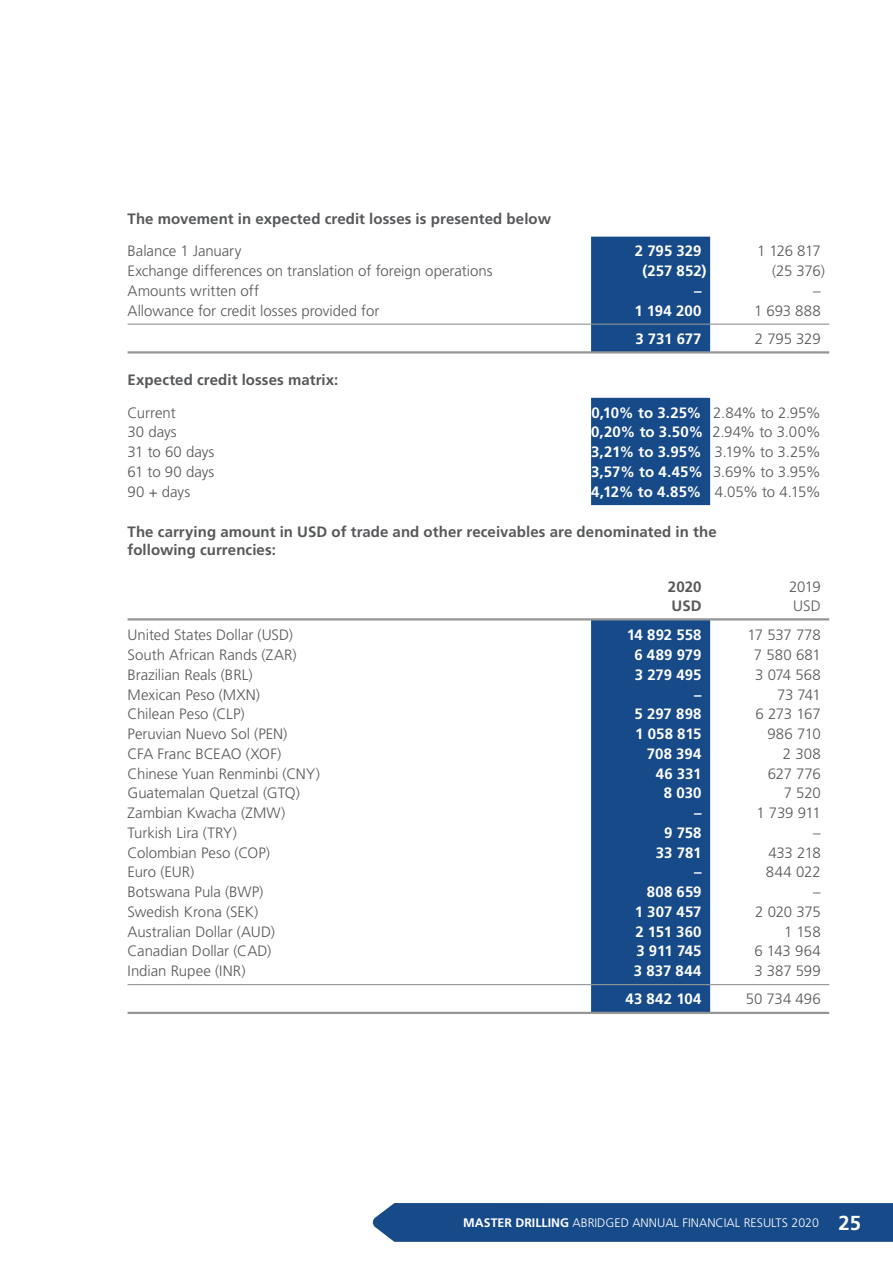
<style>
.page{position:relative;width:893px;height:1263px;background:#fff}
.page>*{position:absolute;margin:0;border:0;box-sizing:border-box;transform-origin:0 0}
.t1{font:300 15px/18.8px "Frutiger LT Std";letter-spacing:-.005em;color:#57585a}
.t2{font:700 15px "Frutiger LT Std";color:#fff}
.t3{font:700 15px/18.8px "Frutiger LT Std";letter-spacing:.005em;color:#57585a}
.t4{font:300 12.3px "Frutiger LT Std";color:#fff}
.s1{font-weight:300;color:#57585a}
.s2{font-weight:700}
.s3{font-weight:700;font-size:20.25px}
</style>
<div class="page">
<div style="left:591px;top:237px;width:119px;height:114px;background:#174a89"></div>
<hr style="left:128px;top:324px;width:463px;height:1px;background:#939598">
<hr style="left:128px;top:351px;width:463px;height:3px;background:#939598">
<hr style="left:591px;top:324px;width:119px;height:1px;background:#939598">
<hr style="left:591px;top:351px;width:119px;height:3px;background:#939598">
<hr style="left:710px;top:324px;width:119px;height:1px;background:#939598">
<hr style="left:710px;top:351px;width:119px;height:3px;background:#939598">
<div style="left:591px;top:398px;width:119px;height:107px;background:#174a89"></div>
<div style="left:591px;top:620px;width:119px;height:392px;background:#174a89"></div>
<hr style="left:128px;top:618px;width:463px;height:2px;background:#939598">
<hr style="left:591px;top:618px;width:119px;height:2px;background:#939598">
<hr style="left:710px;top:618px;width:119px;height:2px;background:#939598">
<hr style="left:128px;top:984px;width:463px;height:1px;background:#939598">
<hr style="left:128px;top:1012px;width:463px;height:2px;background:#939598">
<hr style="left:591px;top:984px;width:119px;height:1px;background:#939598">
<hr style="left:591px;top:1012px;width:119px;height:2px;background:#939598">
<hr style="left:710px;top:984px;width:119px;height:1px;background:#939598">
<hr style="left:710px;top:1012px;width:119px;height:2px;background:#939598">
<div style="left:372px;top:1203px;width:521px;height:39px;background:#174a89"></div>
<p class="t3" style="left:128px;top:209px;width:425px">The movement in expected credit losses is presented below</p>
<p class="t1" style="left:128px;top:242px;width:115px">Balance 1 January</p>
<p class="t2" style="left:635px;top:242px;width:68px">2 795 329</p>
<p class="t1" style="left:757px;top:242px;width:65px">1 126 817</p>
<p class="t1" style="left:128px;top:262px;width:367px">Exchange differences on translation of foreign operations</p>
<p class="t2" style="left:642px;top:262px;width:66px">(257 852)</p>
<p class="t1" style="left:772px;top:262px;width:54px">(25 376)</p>
<p class="t1" style="left:128px;top:282px;width:133px">Amounts written off</p>
<p class="t2" style="left:694px;top:282px;width:9px">–</p>
<p class="t1" style="left:813px;top:282px;width:9px">–</p>
<p class="t1" style="left:128px;top:301px;width:253px">Allowance for credit losses provided for</p>
<p class="t2" style="left:634px;top:302px;width:69px">1 194 200</p>
<p class="t1" style="left:754px;top:301px;width:68px">1 693 888</p>
<p class="t2" style="left:635px;top:330px;width:68px">3 731 677</p>
<p class="t1" style="left:755px;top:330px;width:67px">2 795 329</p>
<p class="t3" style="left:128px;top:371px;width:212px">Expected credit losses matrix:</p>
<p class="t1" style="left:128px;top:403px;width:50px">Current</p>
<p class="t2" style="left:591px;top:403px;width:231px">0,10% to 3.25% <span class="s1">2.84% to 2.95%</span></p>
<p class="t1" style="left:128px;top:423px;width:51px">30 days</p>
<p class="t2" style="left:591px;top:423px;width:231px">0,20% to 3.50% <span class="s1">2.94% to 3.00%</span></p>
<p class="t1" style="left:128px;top:443px;width:88px">31 to 60 days</p>
<p class="t2" style="left:591px;top:443px;width:231px">3,21% to 3.95% <span class="s1">3.19% to 3.25%</span></p>
<p class="t1" style="left:128px;top:462px;width:88px">61 to 90 days</p>
<p class="t2" style="left:591px;top:463px;width:231px">3,57% to 4.45% <span class="s1">3.69% to 3.95%</span></p>
<p class="t1" style="left:128px;top:482px;width:64px">90 + days</p>
<p class="t2" style="left:591px;top:483px;width:231px">4,12% to 4.85% <span class="s1">4.05% to 4.15%</span></p>
<p class="t3" style="left:128px;top:522px;width:591px">The carrying amount in USD of trade and other receivables are denominated in the following currencies:</p>
<p class="t3" style="left:668px;top:578px;width:35px">2020<br>USD</p>
<p class="t1" style="left:789px;top:578px;width:33px">2019<br>USD</p>
<p class="t1" style="left:128px;top:626px;width:167px">United States Dollar (USD)</p>
<p class="t2" style="left:627px;top:626px;width:76px">14 892 558</p>
<p class="t1" style="left:748px;top:626px;width:75px">17 537 778</p>
<p class="t1" style="left:128px;top:646px;width:171px">South African Rands (ZAR)</p>
<p class="t2" style="left:634px;top:646px;width:69px">6 489 979</p>
<p class="t1" style="left:754px;top:646px;width:68px">7 580 681</p>
<p class="t1" style="left:128px;top:665px;width:127px">Brazilian Reals (BRL)</p>
<p class="t2" style="left:635px;top:666px;width:68px">3 279 495</p>
<p class="t1" style="left:755px;top:665px;width:67px">3 074 568</p>
<p class="t1" style="left:128px;top:685px;width:134px">Mexican Peso (MXN)</p>
<p class="t2" style="left:694px;top:685px;width:9px">–</p>
<p class="t1" style="left:777px;top:685px;width:45px">73 741</p>
<p class="t1" style="left:128px;top:705px;width:118px">Chilean Peso (CLP)</p>
<p class="t2" style="left:634px;top:705px;width:69px">5 297 898</p>
<p class="t1" style="left:755px;top:705px;width:67px">6 273 167</p>
<p class="t1" style="left:128px;top:725px;width:161px">Peruvian Nuevo Sol (PEN)</p>
<p class="t2" style="left:635px;top:725px;width:68px">1 058 815</p>
<p class="t1" style="left:767px;top:725px;width:55px">986 710</p>
<p class="t1" style="left:128px;top:744px;width:155px">CFA Franc BCEAO (XOF)</p>
<p class="t2" style="left:647px;top:745px;width:56px">708 394</p>
<p class="t1" style="left:783px;top:744px;width:39px">2 308</p>
<p class="t1" style="left:128px;top:764px;width:194px">Chinese Yuan Renminbi (CNY)</p>
<p class="t2" style="left:656px;top:764px;width:47px">46 331</p>
<p class="t1" style="left:768px;top:764px;width:54px">627 776</p>
<p class="t1" style="left:128px;top:784px;width:174px">Guatemalan Quetzal (GTQ)</p>
<p class="t2" style="left:664px;top:784px;width:39px">8 030</p>
<p class="t1" style="left:784px;top:784px;width:38px">7 520</p>
<p class="t1" style="left:128px;top:804px;width:159px">Zambian Kwacha (ZMW)</p>
<p class="t2" style="left:694px;top:804px;width:9px">–</p>
<p class="t1" style="left:756px;top:804px;width:66px">1 739 911</p>
<p class="t1" style="left:128px;top:823px;width:111px">Turkish Lira (TRY)</p>
<p class="t2" style="left:664px;top:824px;width:39px">9 758</p>
<p class="t1" style="left:813px;top:823px;width:9px">–</p>
<p class="t1" style="left:128px;top:843px;width:144px">Colombian Peso (COP)</p>
<p class="t2" style="left:656px;top:843px;width:47px">33 781</p>
<p class="t1" style="left:768px;top:843px;width:54px">433 218</p>
<p class="t1" style="left:128px;top:863px;width:68px">Euro (EUR)</p>
<p class="t2" style="left:694px;top:863px;width:9px">–</p>
<p class="t1" style="left:766px;top:863px;width:56px">844 022</p>
<p class="t1" style="left:128px;top:883px;width:137px">Botswana Pula (BWP)</p>
<p class="t2" style="left:647px;top:883px;width:56px">808 659</p>
<p class="t1" style="left:813px;top:883px;width:9px">–</p>
<p class="t1" style="left:128px;top:902px;width:132px">Swedish Krona (SEK)</p>
<p class="t2" style="left:635px;top:903px;width:68px">1 307 457</p>
<p class="t1" style="left:755px;top:902px;width:67px">2 020 375</p>
<p class="t1" style="left:128px;top:922px;width:149px">Australian Dollar (AUD)</p>
<p class="t2" style="left:635px;top:922px;width:68px">2 151 360</p>
<p class="t1" style="left:784px;top:922px;width:38px">1 158</p>
<p class="t1" style="left:128px;top:942px;width:145px">Canadian Dollar (CAD)</p>
<p class="t2" style="left:636px;top:942px;width:67px">3 911 745</p>
<p class="t1" style="left:754px;top:942px;width:68px">6 143 964</p>
<p class="t1" style="left:128px;top:962px;width:119px">Indian Rupee (INR)</p>
<p class="t2" style="left:634px;top:962px;width:69px">3 837 844</p>
<p class="t1" style="left:754px;top:962px;width:68px">3 387 599</p>
<p class="t2" style="left:625px;top:990px;width:78px">43 842 104</p>
<p class="t1" style="left:746px;top:990px;width:77px">50 734 496</p>
<p class="t4" style="left:463px;top:1216px;width:399px"><span class="s2">MASTER DRILLING</span> ABRIDGED ANNUAL FINANCIAL RESULTS 2020 <span class="s3">25</span></p>
</div>
